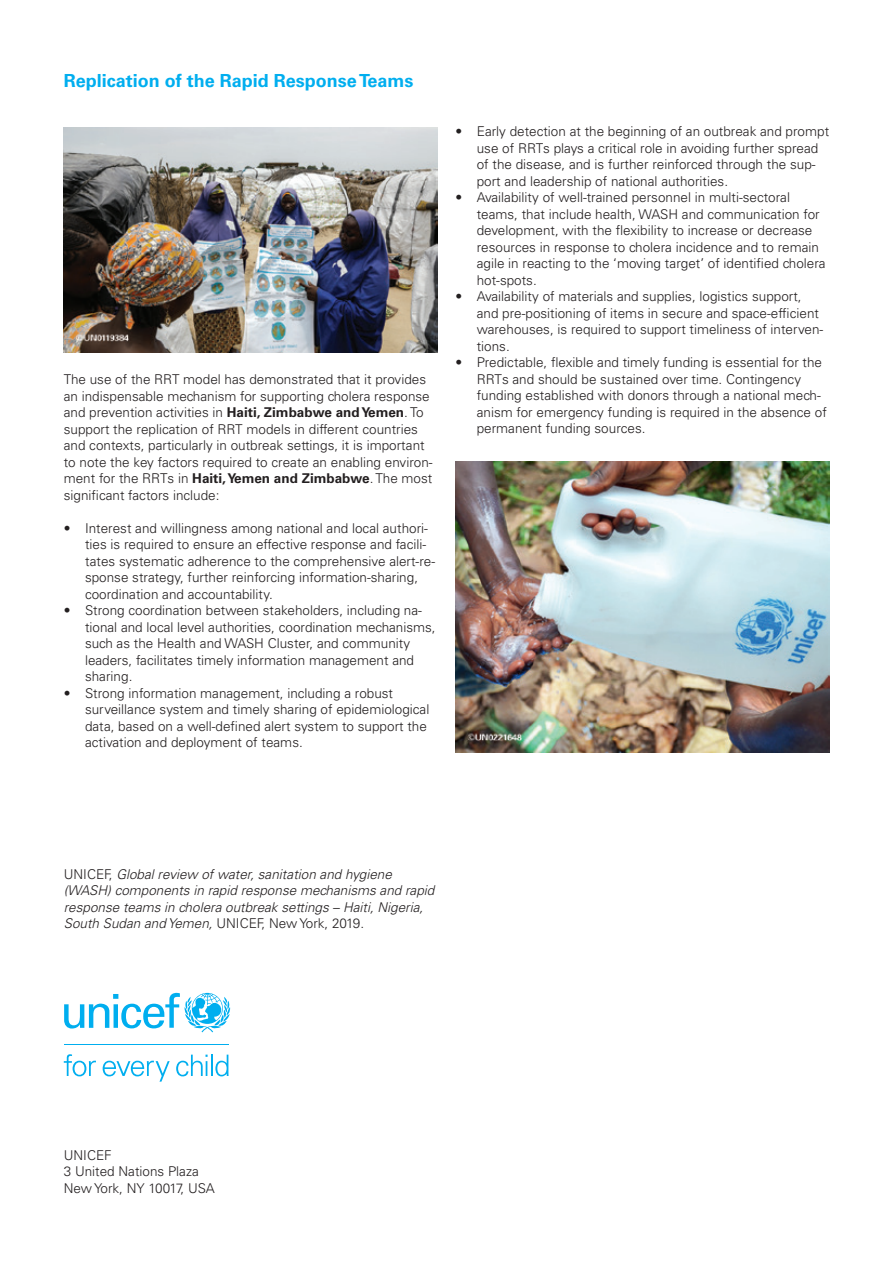
<style>
.page{position:relative;width:893px;height:1263px;background:#fff}
.page>*{position:absolute;margin:0;border:0;box-sizing:border-box;transform-origin:0 0}
.t1{font:700 18px "Univers LT Std";color:#00aeef}
.t2{font:300 13.5px/16.5px "Univers LT Std";color:#231f20}
.t3{font:italic 300 13.5px/16.5px "Univers LT Std";color:#231f20}
.s1{font-weight:700}
.s2{font-style:normal}
</style>
<div class="page">
<svg style="left:64px;top:993px;width:166px;height:39px"></svg>
<hr style="left:64px;top:1044px;width:164px;height:1px;background:#00aeef">
<svg style="left:64px;top:1054px;width:32px;height:22px"></svg>
<svg style="left:103px;top:1061px;width:67px;height:21px"></svg>
<svg style="left:176px;top:1054px;width:32px;height:22px"></svg>
<hr style="left:211px;top:1054px;width:2px;height:22px;background:#00aeef">
<svg style="left:215px;top:1054px;width:14px;height:22px"></svg>
<img style="left:64px;top:128px;width:373px;height:225px">
<img style="left:455px;top:461px;width:374px;height:292px">
<h1 class="t1" style="left:64px;top:70px;width:351px">Replication of the Rapid Response Teams</h1>
<p class="t2" style="left:64px;top:371px;width:370px">The use of the RRT model has demonstrated that it provides an indispensable mechanism for supporting cholera response and prevention activities in <span class="s1">Haiti, Zimbabwe and Yemen</span>. To support the replication of RRT models in different countries and contexts, particularly in outbreak settings, it is important to note the key factors required to create an enabling environ&shy;ment for the RRTs in <span class="s1">Haiti, Yemen and Zimbabwe</span>. The most significant factors include:</p>
<p class="t2" style="left:85px;top:519px;width:352px;text-indent:-21px">• Interest and willingness among national and local authori&shy;ties is required to ensure an effective response and facili&shy;tates systematic adherence to the comprehensive alert-re&shy;sponse strategy, further reinforcing information-sharing, coordination and accountability.</p>
<p class="t2" style="left:85px;top:602px;width:352px;text-indent:-21px">• Strong coordination between stakeholders, including na&shy;tional and local level authorities, coordination mechanisms, such as the Health and WASH Cluster, and community leaders, facilitates timely information management and sharing.</p>
<p class="t2" style="left:85px;top:684px;width:346px;text-indent:-21px">• Strong information management, including a robust surveillance system and timely sharing of epidemiological data, based on a well-defined alert system to support the activation and deployment of teams.</p>
<p class="t2" style="left:477px;top:123px;width:354px;text-indent:-21px">• Early detection at the beginning of an outbreak and prompt use of RRTs plays a critical role in avoiding further spread of the disease, and is further reinforced through the sup&shy;port and leadership of national authorities.</p>
<p class="t2" style="left:477px;top:189px;width:350px;text-indent:-21px">• Availability of well-trained personnel in multi-sectoral teams, that include health, WASH and communication for development, with the flexibility to increase or decrease resources in response to cholera incidence and to remain agile in reacting to the ‘moving target’ of identified cholera hot-spots.</p>
<p class="t2" style="left:477px;top:288px;width:348px;text-indent:-21px">• Availability of materials and supplies, logistics support, and pre-positioning of items in secure and space-efficient warehouses, is required to support timeliness of interven&shy;tions.</p>
<p class="t2" style="left:477px;top:354px;width:352px;text-indent:-21px">• Predictable, flexible and timely funding is essential for the RRTs and should be sustained over time. Contingency funding established with donors through a national mech&shy;anism for emergency funding is required in the absence of permanent funding sources.</p>
<p class="t3" style="left:64px;top:866px;width:372px"><span class="s2">UNICEF,</span> Global review of water, sanitation and hygiene (WASH) components in rapid response mechanisms and rapid response teams in cholera outbreak settings – Haiti, Nigeria, South Sudan and Yemen, <span class="s2">UNICEF, New York, 2019.</span></p>
<p class="t2" style="left:64px;top:1146px;width:152px">UNICEF<br>3 United Nations Plaza<br>New York, NY 10017, USA</p>
</div>
